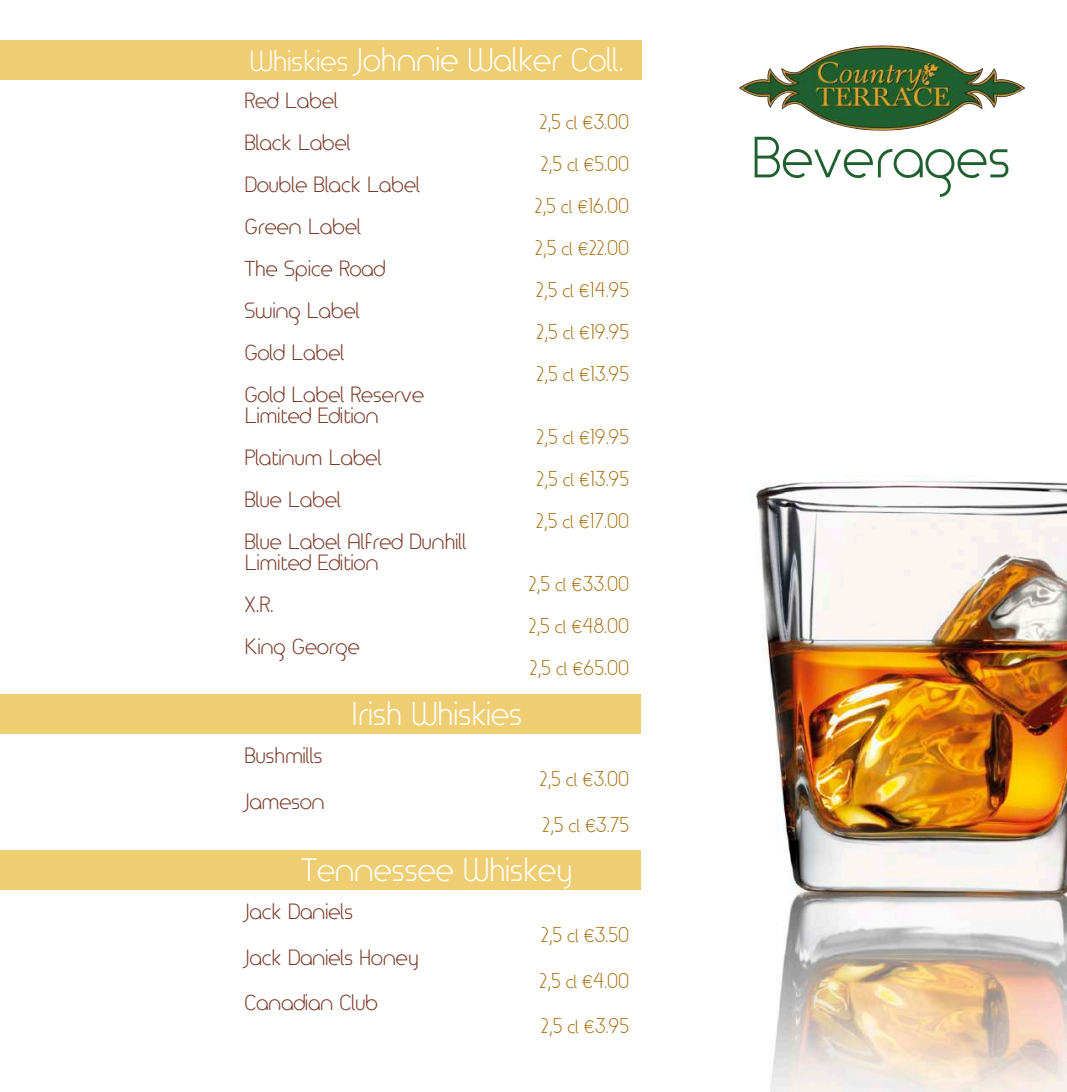
<style>
.page{position:relative;width:1067px;height:1092px;background:#fff}
.page>*{position:absolute;margin:0;border:0;box-sizing:border-box;transform-origin:0 0}
.t1{font:55.48px "Time Burner";color:#1f5f30}
.t2{font:31.5px "Time Burner";color:#fff}
.t3{font:21px/21px "Time Burner";color:#773726}
.t4{font:17.5px "Time Burner";color:#a46907}
.s1{font-size:28px}
</style>
<div class="page">
<div style="left:0;top:850px;width:642px;height:39px;background:#efce73"></div>
<div style="left:0;top:693px;width:642px;height:40px;background:#efce73"></div>
<div style="left:0;top:40px;width:642px;height:39px;background:#efce73"></div>
<img style="left:739px;top:45px;width:286px;height:86px">
<img style="left:755px;top:480px;width:312px;height:611px">
<h2 class="t2" style="left:250px;top:42px;width:375px"><span class="s1">Whiskies</span> Johnnie Walker Coll.</h2>
<p class="t3" style="left:244px;top:91px;width:95px">Red Label</p>
<p class="t4" style="left:539px;top:113px;width:91px">2,5 cl €3.00</p>
<p class="t3" style="left:244px;top:133px;width:108px">Black Label</p>
<p class="t4" style="left:540px;top:155px;width:90px">2,5 cl €5.00</p>
<p class="t3" style="left:244px;top:175px;width:177px">Double Black Label</p>
<p class="t4" style="left:534px;top:197px;width:96px">2,5 cl €16.00</p>
<p class="t3" style="left:244px;top:217px;width:118px">Green Label</p>
<p class="t4" style="left:535px;top:239px;width:96px">2,5 cl €22.00</p>
<p class="t3" style="left:244px;top:259px;width:142px">The Spice Road</p>
<p class="t4" style="left:536px;top:281px;width:95px">2,5 cl €14.95</p>
<p class="t3" style="left:244px;top:301px;width:117px">Swing Label</p>
<p class="t4" style="left:536px;top:323px;width:94px">2,5 cl €19.95</p>
<p class="t3" style="left:244px;top:343px;width:101px">Gold Label</p>
<p class="t4" style="left:536px;top:365px;width:94px">2,5 cl €13.95</p>
<p class="t3" style="left:244px;top:385px;width:181px">Gold Label Reserve<br>Limited Edition</p>
<p class="t4" style="left:536px;top:428px;width:94px">2,5 cl €19.95</p>
<p class="t3" style="left:244px;top:448px;width:139px">Platinum Label</p>
<p class="t4" style="left:536px;top:470px;width:94px">2,5 cl €13.95</p>
<p class="t3" style="left:244px;top:490px;width:98px">Blue Label</p>
<p class="t4" style="left:536px;top:512px;width:95px">2,5 cl €17.00</p>
<p class="t3" style="left:244px;top:532px;width:223px">Blue Label Alfred Dunhill<br>Limited Edition</p>
<p class="t4" style="left:528px;top:575px;width:102px">2,5 cl €33.00</p>
<p class="t3" style="left:244px;top:595px;width:31px">X.R.</p>
<p class="t4" style="left:528px;top:617px;width:102px">2,5 cl €48.00</p>
<p class="t3" style="left:244px;top:637px;width:117px">King George</p>
<p class="t4" style="left:529px;top:659px;width:101px">2,5 cl €65.00</p>
<h2 class="t2" style="left:351px;top:696px;width:172px">Irish Whiskies</h2>
<p class="t3" style="left:244px;top:747px;width:79px">Bushmills</p>
<p class="t4" style="left:539px;top:770px;width:91px">2,5 cl €3.00</p>
<p class="t3" style="left:244px;top:792px;width:82px">Jameson</p>
<p class="t4" style="left:542px;top:815px;width:88px">2,5 cl €3.75</p>
<h2 class="t2" style="left:301px;top:851px;width:273px">Tennessee Whiskey</h2>
<p class="t3" style="left:244px;top:902px;width:110px">Jack Daniels</p>
<p class="t4" style="left:540px;top:925px;width:90px">2,5 cl €3.50</p>
<p class="t3" style="left:244px;top:948px;width:176px">Jack Daniels Honey</p>
<p class="t4" style="left:539px;top:971px;width:91px">2,5 cl €4.00</p>
<p class="t3" style="left:244px;top:993px;width:135px">Canadian Club</p>
<p class="t4" style="left:541px;top:1016px;width:90px">2,5 cl €3.95</p>
<h1 class="t1" style="left:751px;top:126px;width:261px">Beverages</h1>
</div>
